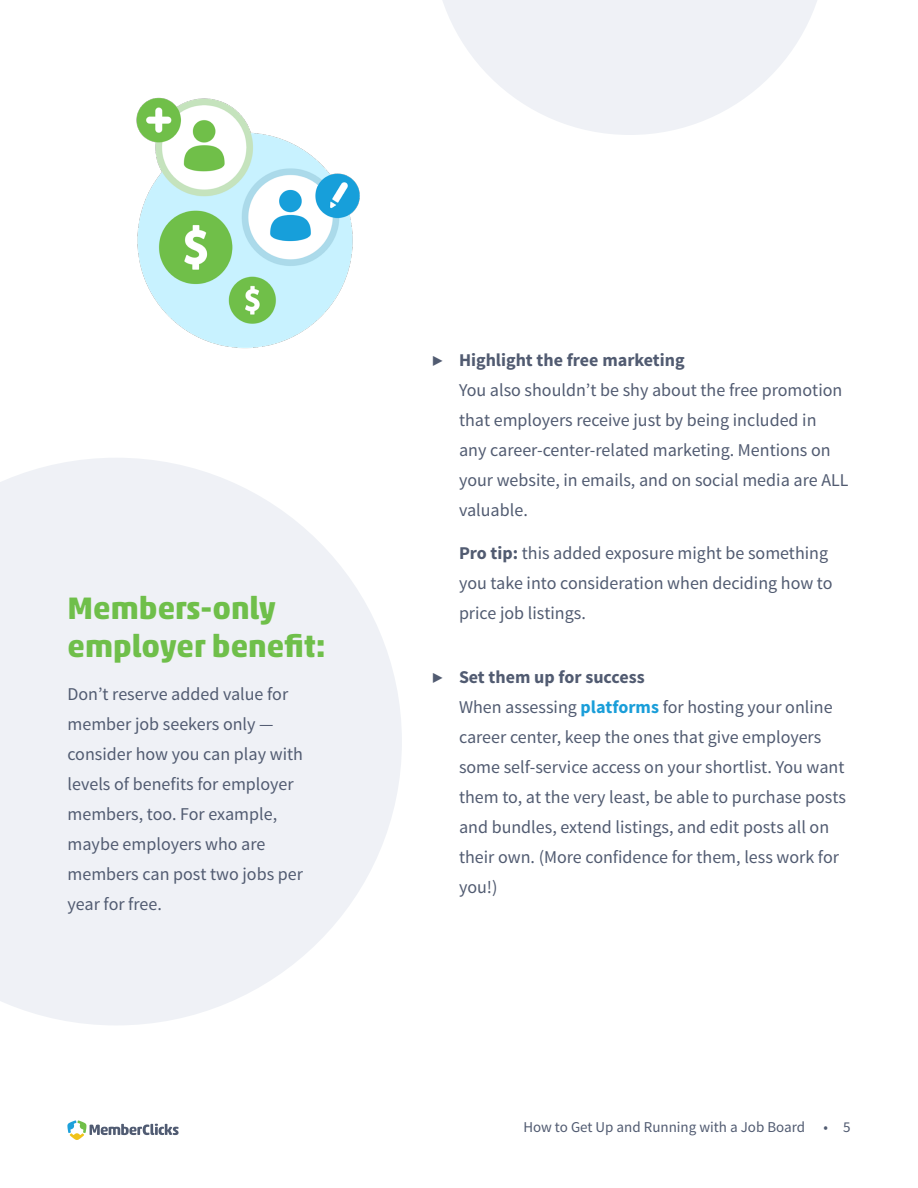
<style>
.page{position:relative;width:918px;height:1188px;background:#fff}
.page>*{position:absolute;margin:0;border:0;box-sizing:border-box;transform-origin:0 0}
.t1{font:700 31.5px/37.5px "Akko Pro";color:#6fbf4a}
.t2{font:18px/30px "Source Sans Pro";color:#515b71}
.t3{font:15px "Source Sans Pro";color:#515b71}
.s1{font-weight:700}
.s2{font-weight:700;color:#1a9ed9}
</style>
<div class="page">
<svg style="left:0;top:458px;width:402px;height:567px;fill:#eff1f6"></svg>
<svg style="left:67px;top:1120px;width:112px;height:20px"></svg>
<svg style="left:442px;top:0;width:375px;height:135px;fill:#eff1f6"></svg>
<img style="left:136px;top:97px;width:224px;height:252px">
<p class="t1" style="left:68px;top:589px;width:260px">Members-only employer benefit:</p>
<p class="t2" style="left:68px;top:680px;width:237px">Don’t reserve added value for member job seekers only — consider how you can play with levels of benefits for employer members, too. For example, maybe employers who are members can post two jobs per year for free.</p>
<p class="t2" style="left:459px;top:345px;width:391px;text-indent:-27px"><span class="s1">▶ Highlight the free marketing<br></span>You also shouldn’t be shy about the free promotion that employers receive just by being included in any career-center-related marketing. Mentions on your website, in emails, and on social media are ALL valuable.</p>
<p class="t2" style="left:459px;top:538px;width:375px"><span class="s1">Pro tip:</span> this added exposure might be something you take into consideration when deciding how to price job listings.</p>
<p class="t2" style="left:459px;top:662px;width:388px;text-indent:-27px"><span class="s1">▶ Set them up for success<br></span>When assessing <span class="s2">platforms</span> for hosting your online career center, keep the ones that give employers some self-service access on your shortlist. You want them to, at the very least, be able to purchase posts and bundles, extend listings, and edit posts all on their own. (More confidence for them, less work for you!)</p>
<p class="t3" style="left:523px;top:1118px;width:329px">How to Get Up and Running with a Job Board • 5</p>
</div>
